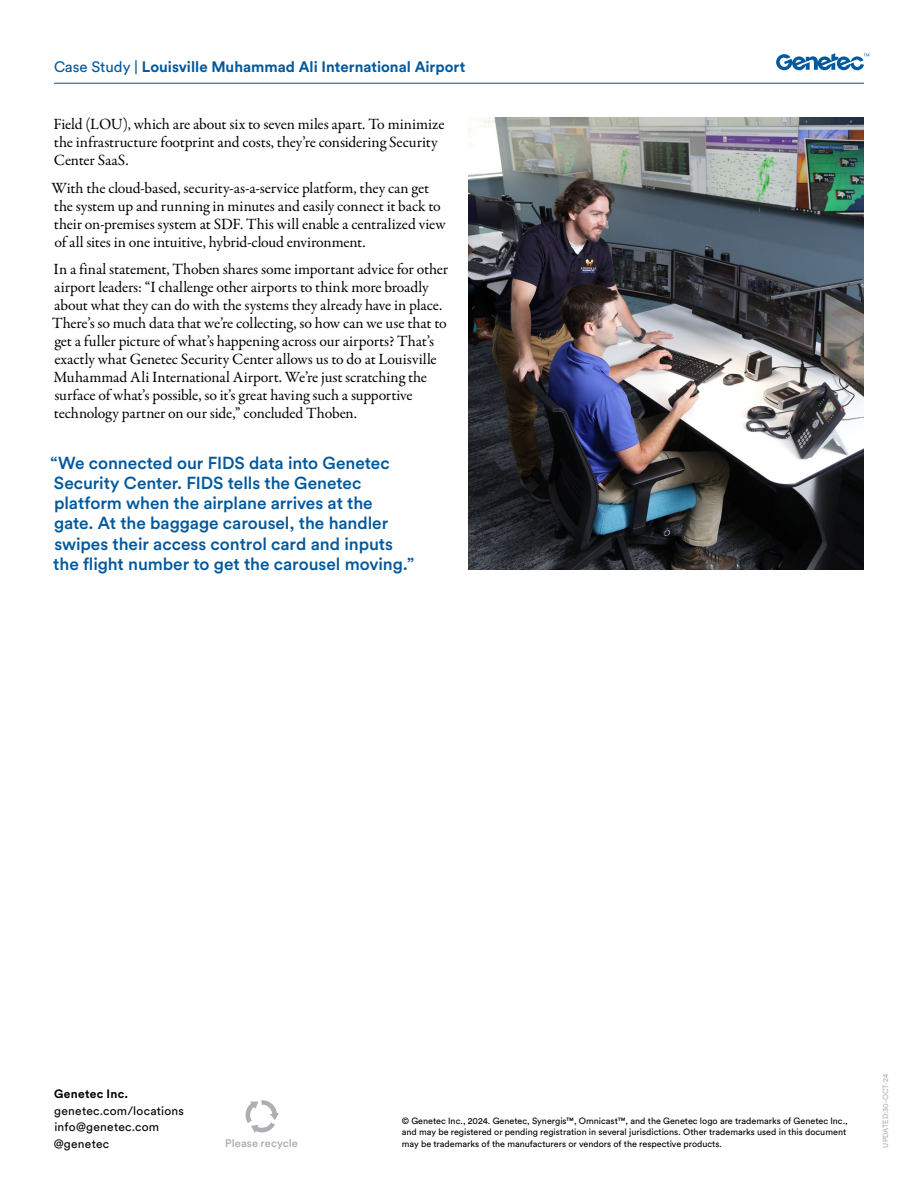
<style>
.page{position:relative;width:918px;height:1188px;background:#fff}
.page>*{position:absolute;margin:0;border:0;box-sizing:border-box;transform-origin:0 0}
.t1{font:500 17.25px/20.2px "Circular Pro";letter-spacing:-.005em;color:#00589d}
.t2{font:15.75px/18px "Garamond Premr Pro";letter-spacing:-.01em;color:#000}
.t3{font:700 15px "Circular Pro";color:#00589d}
.t4{font:12px/16.5px "Circular Pro";letter-spacing:.02em;color:#000}
.t5{font:700 12px "Circular Pro";letter-spacing:.025em;color:#000}
.t6{font:500 10.95px "Circular Pro";letter-spacing:.005em;color:#adafb2}
.t7{font:9px/12px "Circular Pro";color:#000}
.t8{font:7.5px "Circular Pro";color:#adafb2}
.s1{font-weight:400}
</style>
<div class="page">
<hr style="left:54px;top:83px;width:810px;height:1px;background:#00589d">
<svg style="left:776px;top:53px;width:93px;height:17px"></svg>
<img style="left:468px;top:117px;width:396px;height:453px">
<svg style="left:245px;top:1100px;width:34px;height:33px"></svg>
<p class="t3" style="left:54px;top:56px;width:413px"><span class="s1">Case Study |</span> Louisville Muhammad Ali International Airport</p>
<p class="t2" style="left:53px;top:115px;width:393px">Field (LOU), which are about six to seven miles apart. To minimize the infrastructure footprint and costs, they’re considering Security<br>Center SaaS.</p>
<p class="t2" style="left:52px;top:179px;width:396px">With the cloud-based, security-as-a-service platform, they can get the system up and running in minutes and easily connect it back to their on-premises system at SDF. This will enable a centralized view of all sites in one intuitive, hybrid-cloud environment.</p>
<p class="t2" style="left:52px;top:261px;width:398px">In a final statement, Thoben shares some important advice for other airport leaders: “I challenge other airports to think more broadly about what they can do with the systems they already have in place.<br>There’s so much data that we’re collecting, so how can we use that to get a fuller picture of what’s happening across our airports? That’s exactly what Genetec Security Center allows us to do at Louisville Muhammad Ali International Airport. We’re just scratching the surface of what’s possible, so it’s great having such a supportive technology partner on our side,” concluded Thoben.</p>
<p class="t1" style="left:51px;top:452px;width:365px">“We connected our FIDS data into Genetec Security Center. FIDS tells the Genetec platform when the airplane arrives at the<br>gate. At the baggage carousel, the handler swipes their access control card and inputs the flight number to get the carousel moving.”</p>
<p class="t5" style="left:54px;top:1086px;width:76px">Genetec Inc.</p>
<p class="t4" style="left:54px;top:1102px;width:132px">genetec.com/locations info@genetec.com @genetec</p>
<p class="t6" style="left:225px;top:1136px;width:74px">Please recycle</p>
<p class="t7" style="left:402px;top:1114px;width:448px">© Genetec Inc., 2024. Genetec, Synergis™, Omnicast™, and the Genetec logo are trademarks of Genetec Inc., and may be registered or pending registration in several jurisdictions. Other trademarks used in this document may be trademarks of the manufacturers or vendors of the respective products.</p>
<p class="t8" style="left:881px;top:1148px;width:75px;rotate:-90deg">UPDATED:30-OCT-24</p>
</div>
